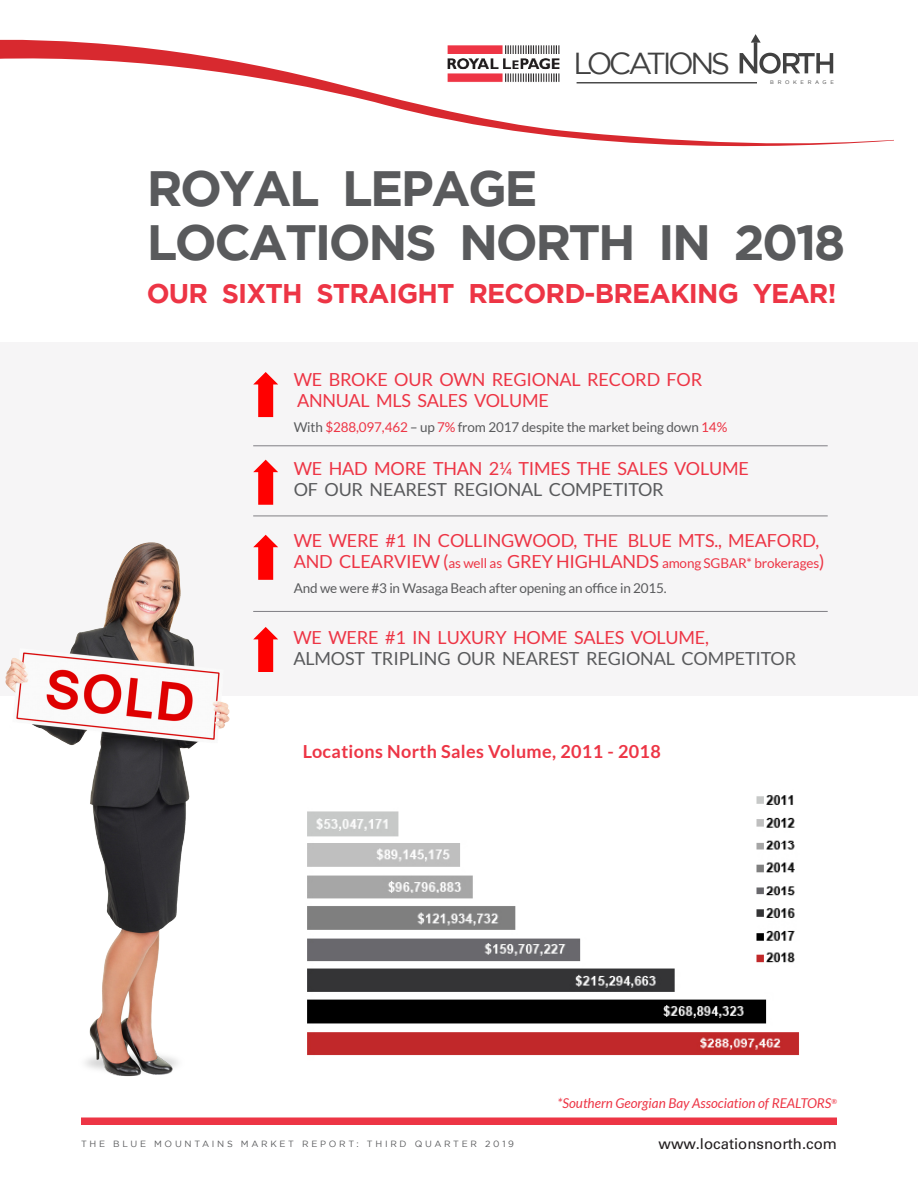
<style>
.page{position:relative;width:918px;height:1188px;background:#fff}
.page>*{position:absolute;margin:0;border:0;box-sizing:border-box;transform-origin:0 0}
.t1{font:700 49.5px/54px "Gotham";letter-spacing:-.05em;color:#595a5c}
.t2{font:30.3px "Gotham";letter-spacing:-.115em;color:#414141}
.t3{font:700 27px "Gotham";letter-spacing:-.03em;color:#ed3545}
.t4{font:18px/21px "Lato";letter-spacing:-.01em;color:#ed3545}
.t5{font:18px "Lato";letter-spacing:-.01em;color:#595a5c}
.t6{font:700 18px "Lato";letter-spacing:.02em;color:#ed3545}
.t7{font:15px "Univers LT Std";color:#231f20}
.t8{font:13.5px "Lato";letter-spacing:-.01em;color:#595a5c}
.t9{font:13.5px "Lato";letter-spacing:-.01em;color:#ed3545}
.t10{font:italic 13.5px "Lato";color:#ed3545}
.t11{font:9px "Gotham";letter-spacing:.3em;color:#595a5c}
.t12{font:5.25px "Gotham";letter-spacing:.7em;color:#414141}
.s1{color:#ed3545}
.s2{color:#595a5c}
.s3{font-size:18px}
</style>
<div class="page">
<div style="left:81px;top:1118px;width:756px;height:7px;background:#ed3545"></div>
<img style="left:307px;top:795px;width:492px;height:261px">
<div style="left:0;top:342px;width:918px;height:354px;background:#f6f5f6"></div>
<img style="left:5px;top:542px;width:225px;height:535px">
<hr style="left:253px;top:516px;width:575px;height:1px;background:#807f84">
<hr style="left:253px;top:445px;width:575px;height:1px;background:#807f84">
<svg style="left:253px;top:460px;width:25px;height:45px"></svg>
<svg style="left:253px;top:535px;width:25px;height:45px"></svg>
<svg style="left:253px;top:372px;width:25px;height:45px"></svg>
<hr style="left:253px;top:611px;width:575px;height:1px;background:#807f84">
<svg style="left:253px;top:627px;width:25px;height:45px"></svg>
<svg style="left:0;top:37px;width:894px;height:110px"></svg>
<h2 class="t2" style="left:573px;top:46px;width:158px">LOCATIONS</h2>
<p class="t12" style="left:770px;top:80px;width:65px">BROKERAGE</p>
<p class="t1" style="left:147px;top:160px;width:700px">ROYAL LEPAGE<br>LOCATIONS NORTH IN 2018</p>
<p class="t3" style="left:147px;top:277px;width:691px">OUR SIXTH STRAIGHT RECORD-BREAKING YEAR!</p>
<p class="t4" style="left:294px;top:369px;width:410px">WE BROKE OUR OWN REGIONAL RECORD FOR<br>ANNUAL MLS SALES VOLUME</p>
<p class="t8" style="left:294px;top:420px;width:435px">With <span class="s1">$288,097,462</span> – up <span class="s1">7%</span> from 2017 despite the market being down <span class="s1">14%</span></p>
<p class="t4" style="left:294px;top:457px;width:457px">WE HAD MORE THAN 2¼ TIMES THE SALES VOLUME<br><span class="s2">OF OUR NEAREST REGIONAL COMPETITOR</span></p>
<p class="t4" style="left:294px;top:530px;width:527px">WE WERE #1 IN COLLINGWOOD, THE BLUE MTS., MEAFORD,</p>
<p class="t9" style="left:294px;top:555px;width:532px"><span class="s3">AND CLEARVIEW (</span>as well as <span class="s3">GREY HIGHLANDS</span> among SGBAR* brokerages<span class="s3">)</span></p>
<p class="t8" style="left:294px;top:581px;width:375px">And we were #3 in Wasaga Beach after opening an office in 2015.</p>
<p class="t4" style="left:293px;top:626px;width:417px">WE WERE #1 IN LUXURY HOME SALES VOLUME,</p>
<p class="t5" style="left:293px;top:648px;width:504px">ALMOST TRIPLING OUR NEAREST REGIONAL COMPETITOR</p>
<p class="t6" style="left:303px;top:742px;width:360px">Locations North Sales Volume, 2011 - 2018</p>
<p class="t10" style="left:558px;top:1096px;width:281px">*Southern Georgian Bay Association of REALTORS<sup>®</sup></p>
<p class="t11" style="left:81px;top:1139px;width:435px">THE BLUE MOUNTAINS MARKET REPORT: THIRD QUARTER 2019</p>
<p class="t7" style="left:659px;top:1134px;width:180px">www.locationsnorth.com</p>
</div>
